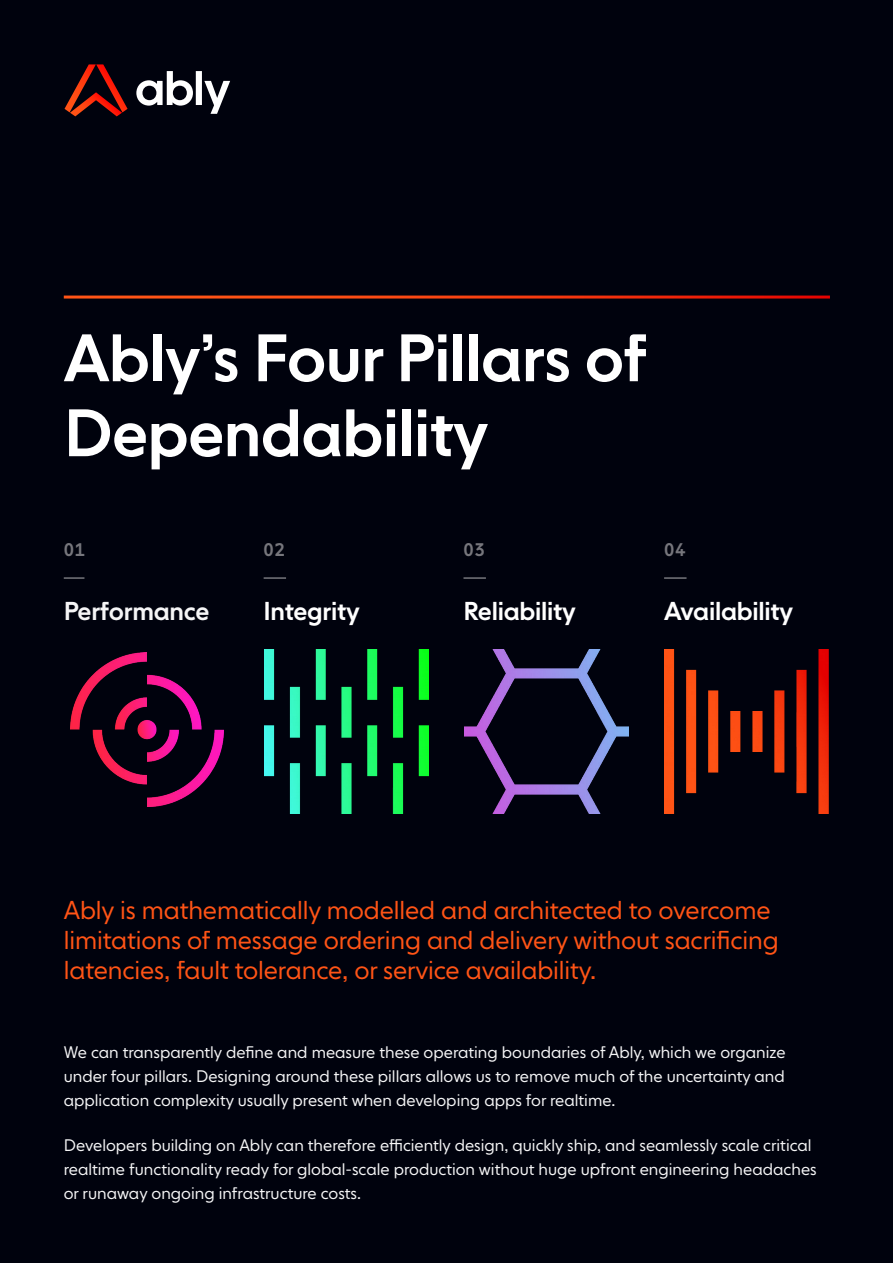
<style>
.page{position:relative;width:893px;height:1263px;background:#00020d}
.page>*{position:absolute;margin:0;border:0;box-sizing:border-box;transform-origin:0 0}
.t1{font:500 66px/75px "NEXT Book";letter-spacing:-.01em;color:#fff}
.t2{font:300 25.5px/30px "NEXT Book";letter-spacing:-.005em;color:#ff5416}
.t3{font:500 25.5px "NEXT Book";letter-spacing:-.01em;color:#fff}
.t4{font:500 25.5px "NEXT Book";letter-spacing:-.01em;color:#f5f5f6}
.t5{font:500 18px "NEXT Book";letter-spacing:.05em;color:#76767c}
.t6{font:300 16.5px/24px "NEXT Book";color:#f5f5f6;text-align:justify}
</style>
<div class="page">
<svg style="left:136px;top:71px;width:94px;height:43px"></svg>
<svg style="left:65px;top:64px;width:63px;height:52px"></svg>
<hr style="left:64px;top:296px;width:766px;height:3px;background:#fff">
<hr style="left:64px;top:577px;width:20px;height:2px;background:#76767c">
<hr style="left:264px;top:577px;width:22px;height:2px;background:#76767c">
<hr style="left:463px;top:577px;width:23px;height:2px;background:#76767c">
<hr style="left:664px;top:577px;width:22px;height:2px;background:#76767c">
<img style="left:70px;top:653px;width:153px;height:153px">
<img style="left:265px;top:649px;width:163px;height:164px">
<img style="left:465px;top:649px;width:163px;height:164px">
<img style="left:665px;top:649px;width:163px;height:164px">
<h1 class="t1" style="left:64px;top:321px;width:585px">Ably’s Four Pillars of<br>Dependability</h1>
<p class="t5" style="left:64px;top:539px;width:22px">01</p>
<h2 class="t4" style="left:64px;top:596px;width:147px">Performance</h2>
<p class="t5" style="left:264px;top:539px;width:23px">02</p>
<h2 class="t3" style="left:264px;top:596px;width:98px">Integrity</h2>
<p class="t5" style="left:463px;top:539px;width:23px">03</p>
<h2 class="t3" style="left:463px;top:596px;width:114px">Reliability</h2>
<p class="t5" style="left:664px;top:539px;width:23px">04</p>
<h2 class="t3" style="left:664px;top:596px;width:131px">Availability</h2>
<h2 class="t2" style="left:64px;top:895px;width:717px">Ably is mathematically modelled and architected to overcome limitations of message ordering and delivery without sacrificing latencies, fault tolerance, or service availability.</h2>
<p class="t6" style="left:64px;top:1040px;width:723px">We can transparently define and measure these operating boundaries of Ably, which we organize under four pillars. Designing around these pillars allows us to remove much of the uncertainty and application complexity usually present when developing apps for realtime.</p>
<p class="t6" style="left:64px;top:1134px;width:754px;text-align:left">Developers building on Ably can therefore efficiently design, quickly ship, and seamlessly scale critical realtime functionality ready for global-scale production without huge upfront engineering headaches or runaway ongoing infrastructure costs.</p>
</div>
